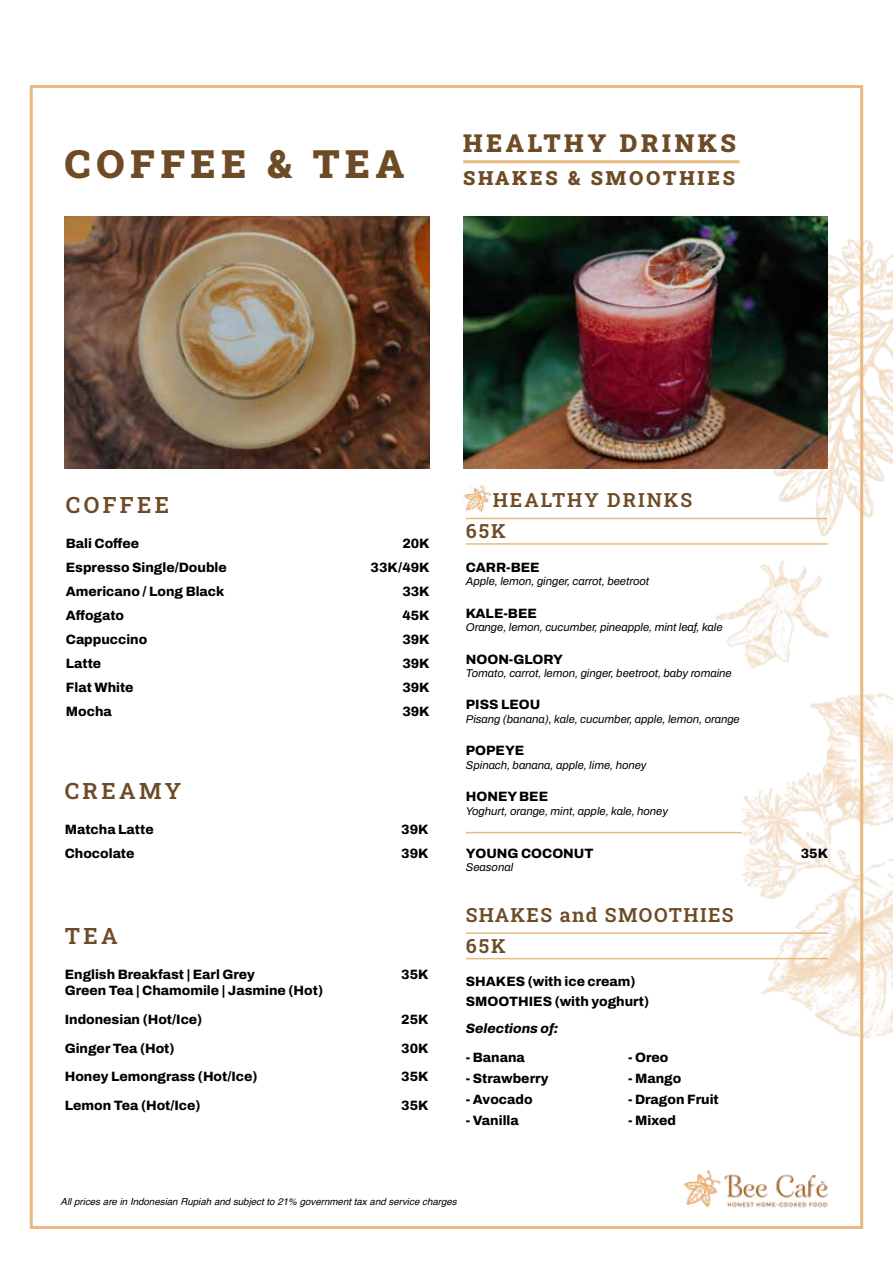
<style>
.page{position:relative;width:893px;height:1263px;background:#fff}
.page>*{position:absolute;margin:0;border:0;box-sizing:border-box;transform-origin:0 0}
.t1{font:900 39px "Roboto Slab";letter-spacing:.15em;color:#6d4b26}
.t2{font:900 24.75px "Roboto Slab";letter-spacing:.15em;color:#6d4b26}
.t3{font:600 22.5px "Roboto Slab";letter-spacing:.15em;color:#6d4b26}
.t4{font:600 19.5px/30.6px "Roboto Slab";letter-spacing:.075em;color:#6d4b26}
.t5{font:900 19.5px "Roboto Slab";letter-spacing:.15em;color:#6d4b26}
.t6{font:600 19.5px/30.6px "Roboto Slab";letter-spacing:.1em;color:#6d4b26}
.t7{font:800 13.5px/19.5px "Archivo";color:#000}
.t8{font:italic 800 13.5px "Archivo";color:#000}
.t9{font:italic 11.25px "Archivo";color:#000}
.t10{font:italic 9.75px "Helvetica";color:#000}
</style>
<div class="page">
<img style="left:628px;top:631px;width:265px;height:461px">
<img style="left:608px;top:176px;width:285px;height:401px">
<img style="left:708px;top:549px;width:131px;height:131px">
<img style="left:684px;top:1170px;width:144px;height:38px">
<hr style="left:463px;top:160px;width:277px;height:3px;background:#eab981">
<hr style="left:466px;top:932px;width:361px;height:2px;background:#eab981">
<hr style="left:466px;top:958px;width:361px;height:1px;background:#eab981">
<hr style="left:466px;top:518px;width:361px;height:1px;background:#eab981">
<hr style="left:466px;top:543px;width:361px;height:2px;background:#eab981">
<hr style="left:466px;top:832px;width:276px;height:1px;background:#eab981">
<img style="left:463px;top:485px;width:28px;height:27px">
<img style="left:65px;top:216px;width:364px;height:252px">
<img style="left:463px;top:216px;width:364px;height:252px">
<h1 class="t1" style="left:65px;top:137px;width:341px">COFFEE &amp; TEA</h1>
<h2 class="t2" style="left:463px;top:126px;width:274px">HEALTHY DRINKS</h2>
<h3 class="t5" style="left:463px;top:164px;width:273px">SHAKES &amp; SMOOTHIES</h3>
<h3 class="t3" style="left:66px;top:490px;width:105px">COFFEE</h3>
<p class="t7" style="left:66px;top:533px;width:75px">Bali Coffee</p>
<p class="t7" style="left:402px;top:533px;width:29px">20K</p>
<p class="t7" style="left:66px;top:557px;width:162px">Espresso Single/Double</p>
<p class="t7" style="left:371px;top:557px;width:61px">33K/49K</p>
<p class="t7" style="left:66px;top:581px;width:160px">Americano / Long Black</p>
<p class="t7" style="left:402px;top:581px;width:29px">33K</p>
<p class="t7" style="left:66px;top:605px;width:60px">Affogato</p>
<p class="t7" style="left:402px;top:605px;width:29px">45K</p>
<p class="t7" style="left:66px;top:629px;width:83px">Cappuccino</p>
<p class="t7" style="left:402px;top:629px;width:29px">39K</p>
<p class="t7" style="left:66px;top:653px;width:37px">Latte</p>
<p class="t7" style="left:402px;top:653px;width:29px">39K</p>
<p class="t7" style="left:66px;top:677px;width:69px">Flat White</p>
<p class="t7" style="left:402px;top:677px;width:29px">39K</p>
<p class="t7" style="left:66px;top:701px;width:47px">Mocha</p>
<p class="t7" style="left:402px;top:701px;width:29px">39K</p>
<h3 class="t3" style="left:65px;top:776px;width:118px">CREAMY</h3>
<p class="t7" style="left:65px;top:819px;width:90px">Matcha Latte</p>
<p class="t7" style="left:401px;top:819px;width:29px">39K</p>
<p class="t7" style="left:65px;top:843px;width:71px">Chocolate</p>
<p class="t7" style="left:401px;top:843px;width:29px">39K</p>
<h3 class="t3" style="left:65px;top:921px;width:55px">TEA</h3>
<p class="t7" style="left:65px;top:964px;width:192px">English Breakfast | Earl Grey</p>
<p class="t7" style="left:401px;top:964px;width:29px">35K</p>
<p class="t7" style="left:65px;top:976px;width:260px;line-height:28.8px">Green Tea | Chamomile | Jasmine (Hot)<br>Indonesian (Hot/Ice)</p>
<p class="t7" style="left:401px;top:1009px;width:29px">25K</p>
<p class="t7" style="left:65px;top:1038px;width:111px">Ginger Tea (Hot)</p>
<p class="t7" style="left:401px;top:1038px;width:29px">30K</p>
<p class="t7" style="left:65px;top:1067px;width:194px">Honey Lemongrass (Hot/Ice)</p>
<p class="t7" style="left:401px;top:1067px;width:29px">35K</p>
<p class="t7" style="left:65px;top:1096px;width:137px">Lemon Tea (Hot/Ice)</p>
<p class="t7" style="left:401px;top:1096px;width:29px">35K</p>
<h3 class="t6" style="left:466px;top:484px;width:228px;text-indent:27px">HEALTHY DRINKS<br>65K</h3>
<p class="t7" style="left:466px;top:557px;width:75px">CARR-BEE</p>
<p class="t9" style="left:466px;top:573px;width:185px">Apple, lemon, ginger, carrot, beetroot</p>
<p class="t7" style="left:466px;top:603px;width:73px">KALE-BEE</p>
<p class="t9" style="left:466px;top:619px;width:258px">Orange, lemon, cucumber, pineapple, mint leaf, kale</p>
<p class="t7" style="left:466px;top:649px;width:99px">NOON-GLORY</p>
<p class="t9" style="left:466px;top:665px;width:267px">Tomato, carrot, lemon, ginger, beetroot, baby romaine</p>
<p class="t7" style="left:466px;top:695px;width:76px">PISS LEOU</p>
<p class="t9" style="left:466px;top:711px;width:275px">Pisang (banana), kale, cucumber, apple, lemon, orange</p>
<p class="t7" style="left:466px;top:741px;width:60px">POPEYE</p>
<p class="t9" style="left:466px;top:756px;width:182px">Spinach, banana, apple, lime, honey</p>
<p class="t7" style="left:466px;top:787px;width:84px">HONEY BEE</p>
<p class="t9" style="left:466px;top:802px;width:204px">Yoghurt, orange, mint, apple, kale, honey</p>
<p class="t7" style="left:466px;top:843px;width:129px">YOUNG COCONUT</p>
<p class="t7" style="left:801px;top:843px;width:29px">35K</p>
<p class="t9" style="left:466px;top:859px;width:49px">Seasonal</p>
<h3 class="t4" style="left:466px;top:899px;width:269px">SHAKES and SMOOTHIES<br>65K</h3>
<p class="t7" style="left:466px;top:972px;width:185px">SHAKES (with ice cream)<br>SMOOTHIES (with yoghurt)</p>
<p class="t8" style="left:466px;top:1018px;width:94px">Selections of:</p>
<p class="t7" style="left:466px;top:1048px;width:61px">- Banana</p>
<p class="t7" style="left:466px;top:1069px;width:84px">- Strawberry</p>
<p class="t7" style="left:466px;top:1090px;width:68px">- Avocado</p>
<p class="t7" style="left:466px;top:1111px;width:54px">- Vanilla</p>
<p class="t7" style="left:628px;top:1048px;width:42px">- Oreo</p>
<p class="t7" style="left:628px;top:1069px;width:55px">- Mango</p>
<p class="t7" style="left:628px;top:1090px;width:92px">- Dragon Fruit</p>
<p class="t7" style="left:628px;top:1111px;width:49px">- Mixed</p>
<p class="t10" style="left:61px;top:1194px;width:398px">All prices are in Indonesian Rupiah and subject to 21% government tax and service charges</p>
</div>
